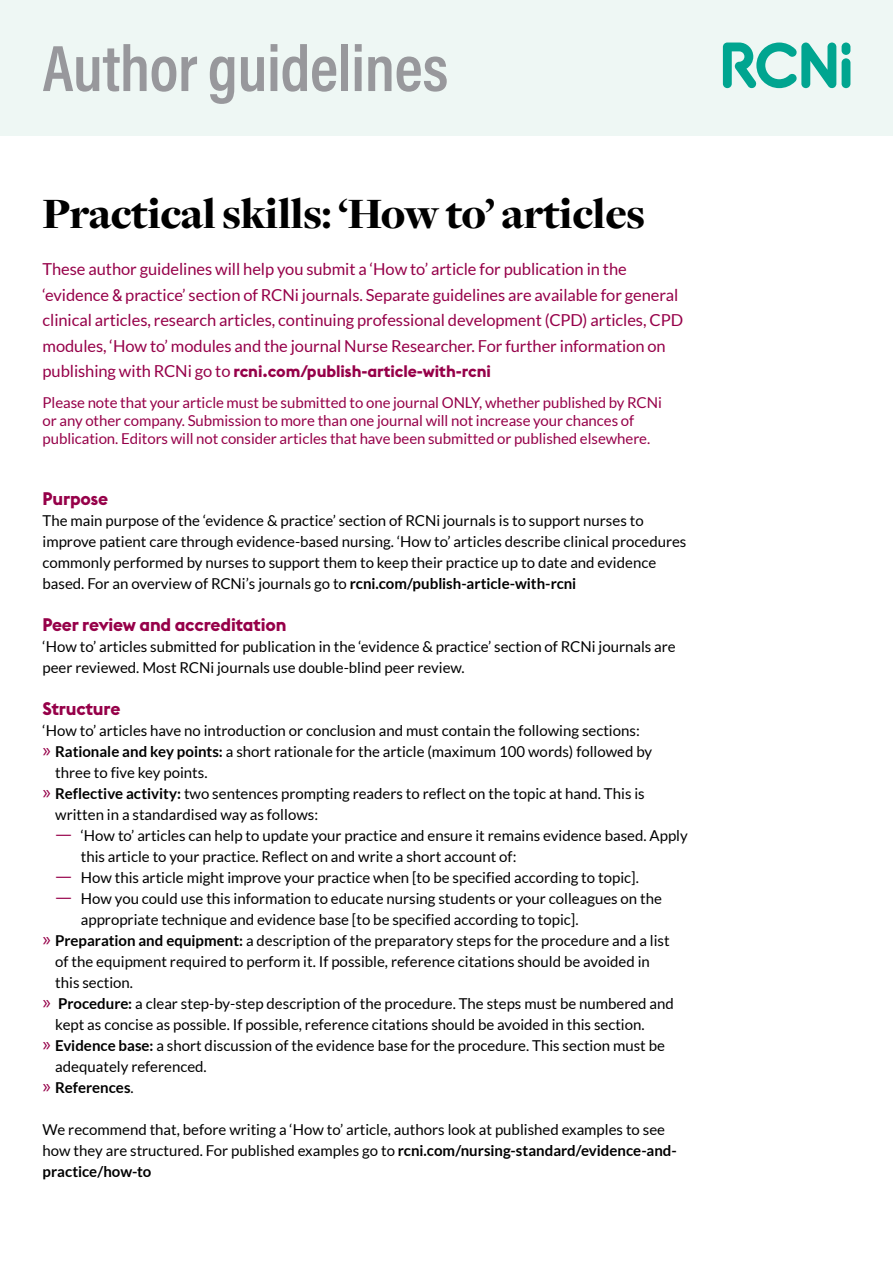
<style>
.page{position:relative;width:893px;height:1263px;background:#fff}
.page>*{position:absolute;margin:0;border:0;box-sizing:border-box;transform-origin:0 0}
.t1{font:600 66px "Acumin Pro Cond";letter-spacing:-.01em;color:#98989c}
.t2{font:900 45px "Freight Disp Pro";letter-spacing:-.015em;color:#000}
.t3{font:700 18px "Euclid Flex";letter-spacing:-.01em;color:#960049}
.t4{font:16.5px/25.5px "Lato";letter-spacing:-.005em;color:#960049}
.t5{font:700 16.5px "Euclid Flex";letter-spacing:-.005em;color:#960049}
.t6{font:15px/21px "Lato";color:#000}
.t7{font:15px/18px "Lato";letter-spacing:-.005em;color:#960049}
.t8{font:700 15px "Lato";color:#000}
.s1{font-family:"Roboto"}
.s2{font-family:"Lato";font-weight:400}
.s3{font-weight:700}
.s4{font-family:"Acumin Pro Cond";font-size:21px;color:#960049}
.s5{font-family:"Euclid Flex";font-weight:300;font-size:21px;color:#960049}
.s6{font-family:"Acumin Pro Cond";font-weight:400;font-size:21px;color:#960049}
.s7{font-weight:400}
</style>
<div class="page">
<div style="left:0;top:0;width:893px;height:136px;background:#eef7f4"></div>
<svg style="left:723px;top:43px;width:113px;height:46px"></svg>
<div style="left:842px;top:58px;width:8px;height:30px;background:#00a590;border-radius:4px"></div>
<div style="left:842px;top:43px;width:8px;height:12px;background:#00a590;border-radius:4px"></div>
<h1 class="t1" style="left:43px;top:25px;width:407px">Author guidelines</h1>
<h2 class="t2" style="left:43px;top:184px;width:604px">Practical skills: ‘How to’ articles</h2>
<p class="t4" style="left:43px;top:256px;width:642px">These author guidelines will help you submit a ‘How to’ article for publication in the ‘evidence <span class="s1">&amp;</span> practice’ section of RCNi journals. Separate guidelines are available for general clinical articles, research articles, continuing professional development (CPD) articles, CPD modules, ‘How to’ modules and the journal Nurse Researcher. For further information on</p>
<p class="t5" style="left:43px;top:362px;width:450px"><span class="s2">publishing with RCNi go to</span> rcni.com/publish-article-with-rcni</p>
<p class="t7" style="left:43px;top:393px;width:621px">Please note that your article must be submitted to one journal ONLY, whether published by RCNi or any other company. Submission to more than one journal will not increase your chances of publication. Editors will not consider articles that have been submitted or published elsewhere.</p>
<p class="t3" style="left:43px;top:488px;width:67px">Purpose</p>
<p class="t6" style="left:43px;top:509px;width:645px">The main purpose of the ‘evidence &amp; practice’ section of RCNi journals is to support nurses to improve patient care through evidence-based nursing. ‘How to’ articles describe clinical procedures commonly performed by nurses to support them to keep their practice up to date and evidence based. For an overview of RCNi’s journals go to <span class="s3">rcni.com/publish-article-with-rcni</span></p>
<p class="t3" style="left:43px;top:614px;width:245px">Peer review and accreditation</p>
<p class="t6" style="left:43px;top:635px;width:635px">‘How to’ articles submitted for publication in the ‘evidence &amp; practice’ section of RCNi journals are peer reviewed. Most RCNi journals use double-blind peer review.</p>
<p class="t3" style="left:43px;top:698px;width:79px">Structure</p>
<p class="t6" style="left:43px;top:719px;width:599px">‘How to’ articles have no introduction or conclusion and must contain the following sections:</p>
<p class="t6" style="left:43px;top:740px;width:611px"><span class="s4">»</span> <span class="s3">Rationale and key points:</span> a short rationale for the article (maximum 100 words) followed by</p>
<p class="t6" style="left:55px;top:761px;width:154px">three to five key points.</p>
<p class="t6" style="left:43px;top:782px;width:604px"><span class="s4">»</span> <span class="s3">Reflective activity:</span> two sentences prompting readers to reflect on the topic at hand. This is</p>
<p class="t6" style="left:55px;top:803px;width:264px">written in a standardised way as follows:</p>
<p class="t6" style="left:81px;top:824px;width:608px;text-indent:-26px"><span class="s5">—</span> ‘How to’ articles can help to update your practice and ensure it remains evidence based. Apply this article to your practice. Reflect on and write a short account of:</p>
<p class="t6" style="left:55px;top:866px;width:585px"><span class="s5">—</span> How this article might improve your practice when [to be specified according to topic].</p>
<p class="t6" style="left:55px;top:887px;width:608px"><span class="s5">—</span> How you could use this information to educate nursing students or your colleagues on the</p>
<p class="t6" style="left:81px;top:908px;width:499px">appropriate technique and evidence base [to be specified according to topic].</p>
<p class="t6" style="left:43px;top:929px;width:629px"><span class="s4">»</span> <span class="s3">Preparation and equipment:</span> a description of the preparatory steps for the procedure and a list</p>
<p class="t6" style="left:55px;top:950px;width:596px">of the equipment required to perform it. If possible, reference citations should be avoided in</p>
<p class="t6" style="left:55px;top:971px;width:79px">this section.</p>
<p class="t6" style="left:43px;top:992px;width:633px"><span class="s4">»</span> <span class="s3">Procedure:</span> a clear step-by-step description of the procedure. The steps must be numbered and</p>
<p class="t6" style="left:55px;top:1013px;width:591px">kept as concise as possible. If possible, reference citations should be avoided in this section.</p>
<p class="t6" style="left:43px;top:1034px;width:624px"><span class="s4">»</span> <span class="s3">Evidence base:</span> a short discussion of the evidence base for the procedure. This section must be</p>
<p class="t6" style="left:55px;top:1055px;width:153px">adequately referenced.</p>
<p class="t8" style="left:43px;top:1078px;width:93px"><span class="s6">»</span> References<span class="s7">.</span></p>
<p class="t6" style="left:43px;top:1118px;width:636px">We recommend that, before writing a ‘How to’ article, authors look at published examples to see how they are structured. For published examples go to <span class="s3">rcni.com/nursing-standard/evidence-and&shy;practice/how-to</span></p>
</div>
